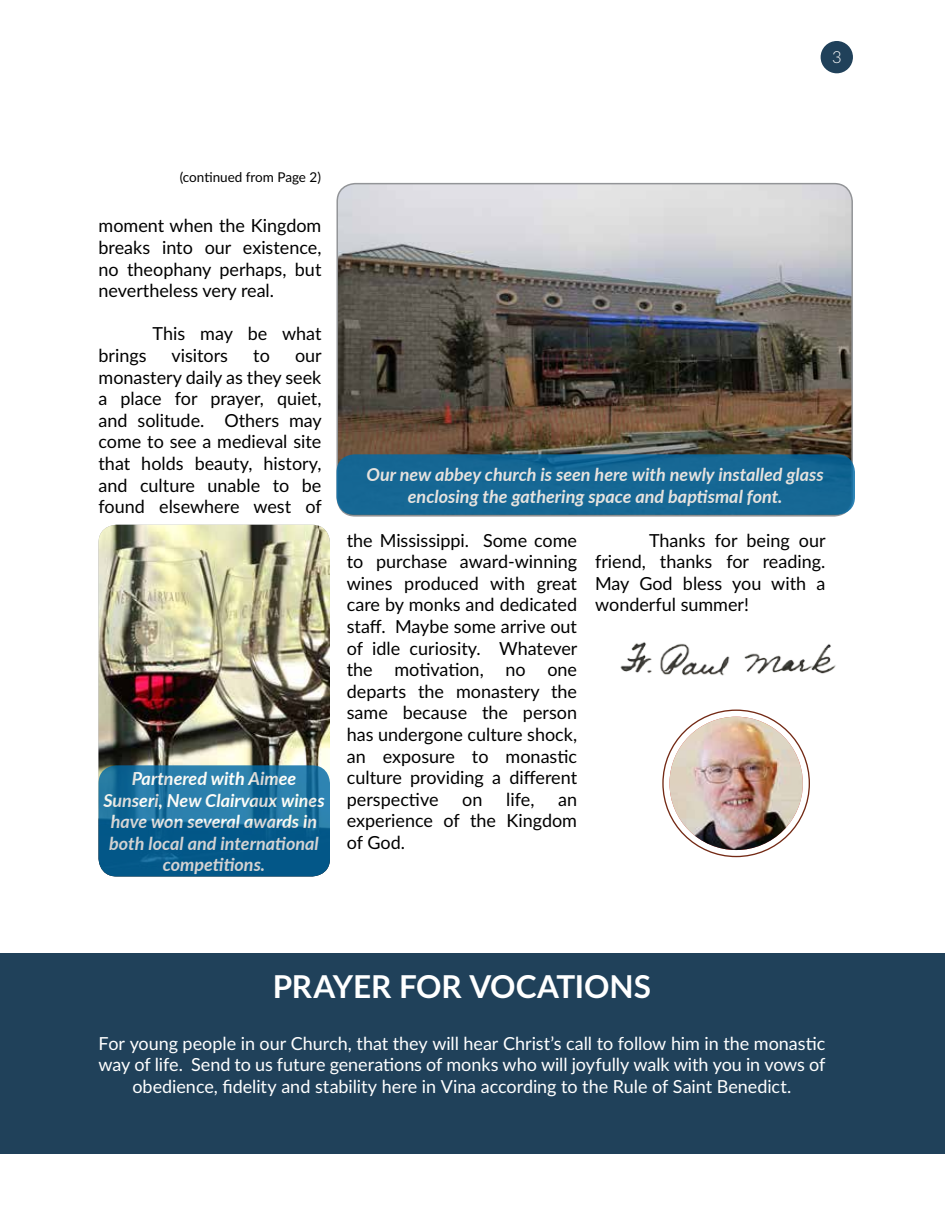
<style>
.page{position:relative;width:945px;height:1215px;background:#fff}
.page>*{position:absolute;margin:0;border:0;box-sizing:border-box;transform-origin:0 0}
.t1{font:700 31.5px "Lato";color:#fff}
.t2{font:18px/21.6px "Lato";color:#000;text-align:justify}
.t3{font:18px/21.6px "Lato";letter-spacing:-.005em;color:#fff;text-align:center}
.t4{font:italic 700 18px/21.6px "Lato";color:#fff;text-align:center}
.t5{font:300 16.5px "Lato";color:#fff}
.t6{font:13.5px "Lato";color:#000}
</style>
<div class="page">
<img style="left:669px;top:717px;width:134px;height:133px;border-radius:67px">
<div style="left:821px;top:42px;width:31px;height:31px;background:#20415a;border-radius:50%"></div>
<div style="left:821px;top:41px;width:32px;height:32px;border:2px solid #20415a;border-radius:50%"></div>
<div style="left:0;top:953px;width:14px;height:201px;background:#20415a"></div>
<img style="left:339px;top:184px;width:513px;height:330px">
<div style="left:336px;top:183px;width:517px;height:334px;border:2px solid #939598;border-radius:18px"></div>
<div style="left:14px;top:953px;width:931px;height:201px;background:#20415a"></div>
<img style="left:620px;top:642px;width:216px;height:34px">
<div style="left:336px;top:454px;width:519px;height:61px;background:#166794;border-radius:18px"></div>
<img style="left:99px;top:525px;width:231px;height:351px">
<svg style="left:99px;top:765px;width:231px;height:111px;background:#146897"></svg>
<p class="t5" style="left:832px;top:45px;width:11px">3</p>
<p class="t6" style="left:180px;top:168px;width:143px">(continued from Page 2)</p>
<p class="t2" style="left:99px;top:214px;width:224px">moment when the Kingdom breaks into our existence, no theophany perhaps, but nevertheless very real.</p>
<p class="t2" style="left:153px;top:322px;width:170px">This may be what</p>
<p class="t2" style="left:99px;top:344px;width:50px">brings</p>
<p class="t2" style="left:171px;top:344px;width:58px">visitors</p>
<p class="t2" style="left:253px;top:344px;width:18px">to</p>
<p class="t2" style="left:99px;top:344px;width:225px;text-indent:197px">our monastery daily as they seek a place for prayer, quiet, and solitude. Others may come to see a medieval site that holds beauty, history, and culture unable to be found elsewhere west of</p>
<p class="t4" style="left:103px;top:767px;width:223px">Partnered with Aimee<br>Sunseri, New Clairvaux wines have won several awards in both local and international competitions.</p>
<p class="t4" style="left:367px;top:463px;width:459px">Our new abbey church is seen here with newly installed glass enclosing the gathering space and baptismal font.</p>
<p class="t2" style="left:347px;top:528px;width:232px">the Mississippi. Some come to purchase award-winning wines produced with great care by monks and dedicated staff. Maybe some arrive out of idle curiosity. Whatever the motivation, no one departs the monastery the same because the person has undergone culture shock, an exposure to monastic culture providing a different perspective</p>
<p class="t2" style="left:462px;top:788px;width:22px">on</p>
<p class="t2" style="left:506px;top:788px;width:30px">life,</p>
<p class="t2" style="left:347px;top:788px;width:232px;text-indent:211px">an experience of the Kingdom of God.</p>
<p class="t2" style="left:595px;top:528px;width:232px;text-indent:54px">Thanks for being our friend, thanks for reading.<br>May God bless you with a wonderful summer!</p>
<h1 class="t1" style="left:273px;top:964px;width:380px">PRAYER FOR VOCATIONS</h1>
<p class="t3" style="left:99px;top:1032px;width:728px">For young people in our Church, that they will hear Christ’s call to follow him in the monastic way of life. Send to us future generations of monks who will joyfully walk with you in vows of obedience, fidelity and stability here in Vina according to the Rule of Saint Benedict.</p>
</div>
